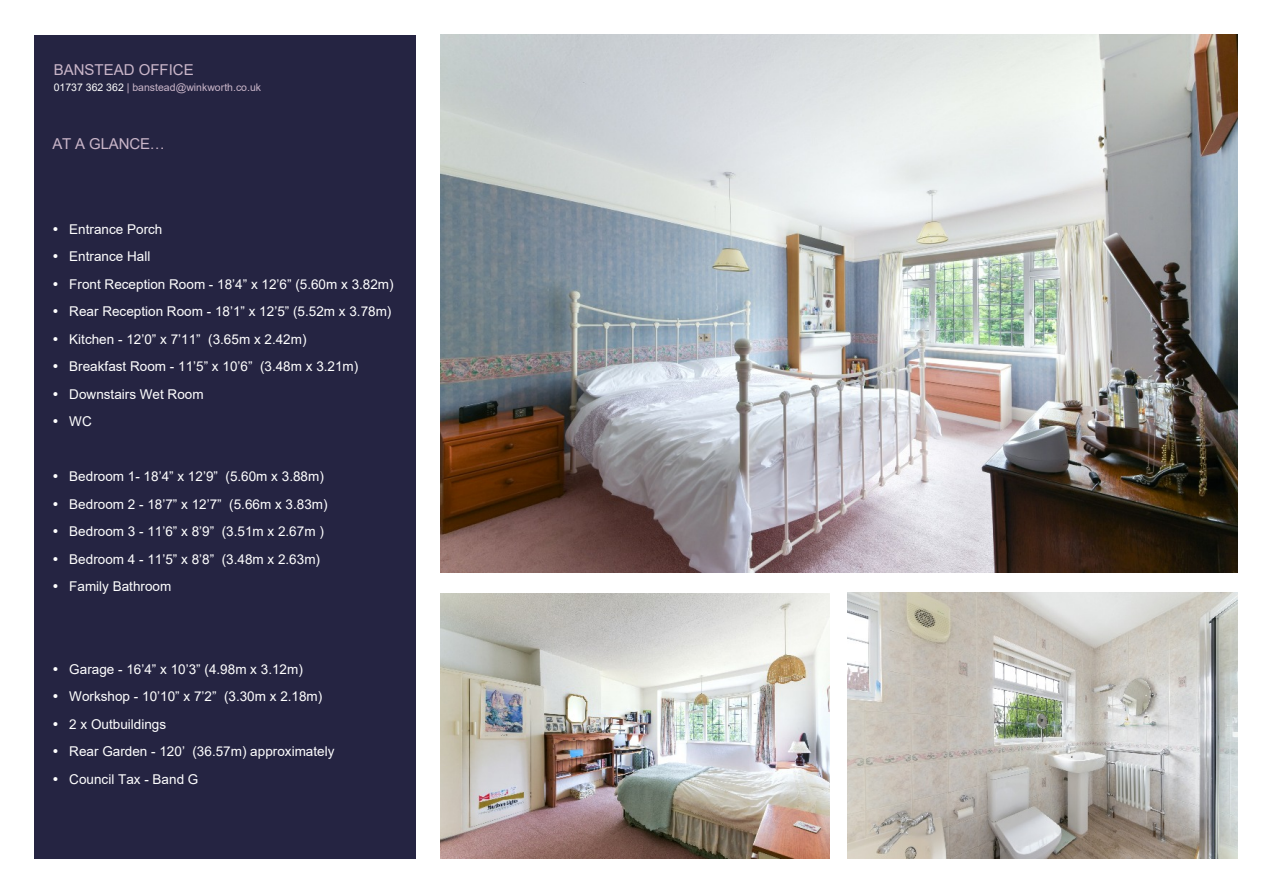
<style>
.page{position:relative;width:1263px;height:893px;background:#fff}
.page>*{position:absolute;margin:0;border:0;box-sizing:border-box;transform-origin:0 0}
.t1{font:15px "Arial";color:#cab6c9}
.t2{font:13.5px/27.5px "Arial";color:#fff}
.t3{font:10.5px "Arial";color:#cab6c9}
.s1{color:#fefefe}
</style>
<div class="page">
<div style="left:34px;top:36px;width:381px;height:823px;background:#252442"></div>
<img style="left:441px;top:34px;width:796px;height:538px">
<img style="left:848px;top:593px;width:389px;height:266px">
<img style="left:441px;top:594px;width:388px;height:265px">
<p class="t1" style="left:54px;top:64px;width:142px">BANSTEAD OFFICE</p>
<p class="t3" style="left:54px;top:83px;width:209px"><span class="s1">01737 362 362</span> | banstead@winkworth.co.uk</p>
<p class="t1" style="left:52px;top:138px;width:114px">AT A GLANCE…</p>
<p class="t2" style="left:69px;top:217px;width:326px">Entrance Porch<br>Entrance Hall<br>Front Reception Room - 18’4” x 12’6” (5.60m x 3.82m)<br>Rear Reception Room - 18’1” x 12’5” (5.52m x 3.78m)<br>Kitchen - 12’0” x 7’11” (3.65m x 2.42m)<br>Breakfast Room - 11’5” x 10’6” (3.48m x 3.21m)<br>Downstairs Wet Room<br>WC</p>
<p class="t2" style="left:69px;top:464px;width:260px">Bedroom 1- 18’4” x 12’9” (5.60m x 3.88m)<br>Bedroom 2 - 18’7” x 12’7” (5.66m x 3.83m)<br>Bedroom 3 - 11’6” x 8’9” (3.51m x 2.67m )<br>Bedroom 4 - 11’5” x 8’8” (3.48m x 2.63m)<br>Family Bathroom</p>
<p class="t2" style="left:69px;top:656px;width:267px">Garage - 16’4” x 10’3” (4.98m x 3.12m)<br>Workshop - 10’10” x 7’2” (3.30m x 2.18m)<br>2 x Outbuildings<br>Rear Garden - 120’ (36.57m) approximately<br>Council Tax - Band G</p>
</div>
